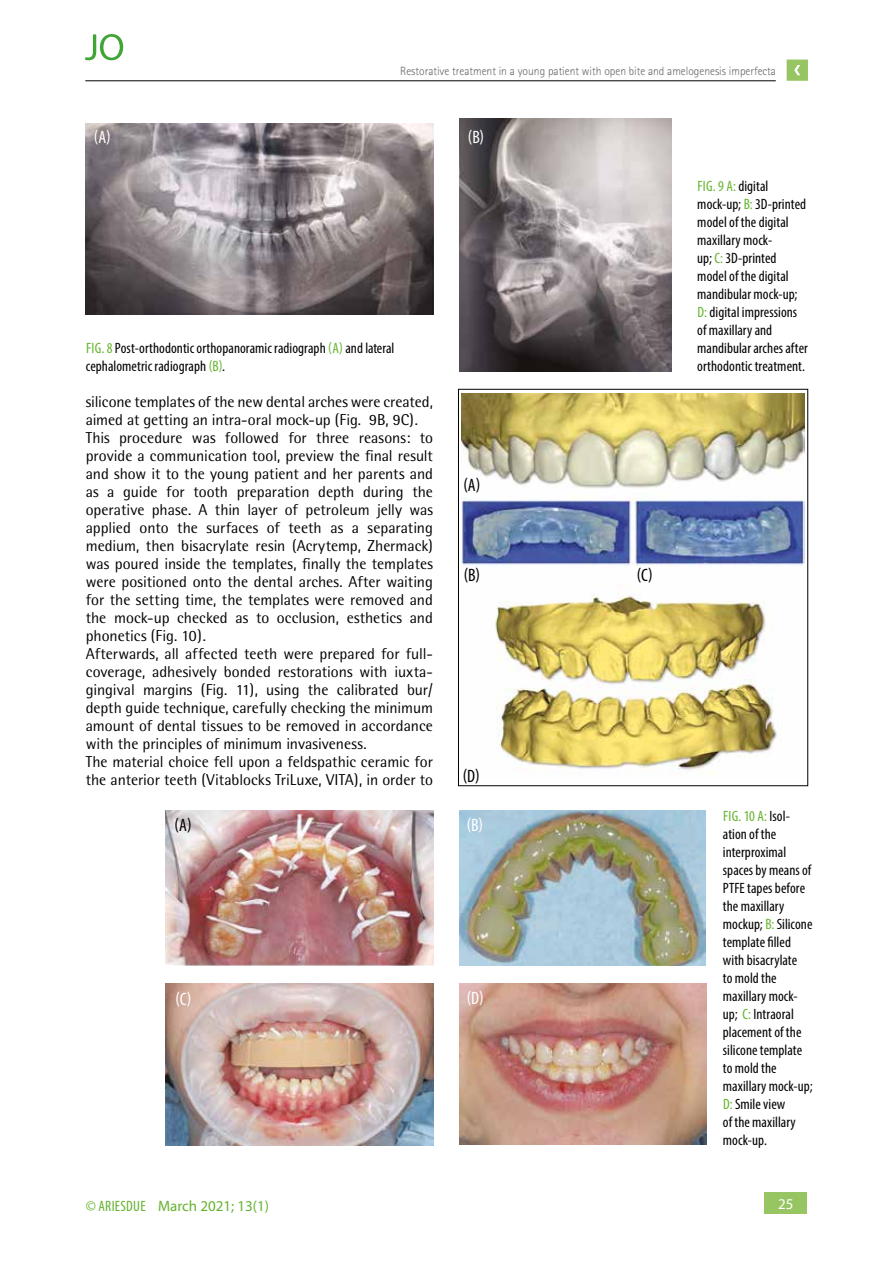
<style>
.page{position:relative;width:893px;height:1263px;background:#fff}
.page>*{position:absolute;margin:0;border:0;box-sizing:border-box;transform-origin:0 0}
.t1{font:condensed 18px "Myriad Pro";color:#fff}
.t2{font:condensed 18px "Myriad Pro";color:#000}
.t3{font:15.75px/18px "Rotis Semi Sans";color:#000}
.t4{font:condensed 15px/18px "Myriad Pro";letter-spacing:.005em;color:#000}
.t5{font:15px "Myriad Pro";color:#65b32e}
.t6{font:15px "Myriad Pro";color:#fff}
.t7{font:300 12px "Rotis Sans Serif";color:#646363;scale:.96 1}
.s1{color:#65b32e}
.s2{font-stretch:condensed}
</style>
<div class="page">
<div style="left:765px;top:1193px;width:42px;height:21px;background:#96c562"></div>
<svg style="left:787px;top:60px;width:21px;height:21px"></svg>
<hr style="left:85px;top:81px;width:691px;height:1px;background:#000">
<svg style="left:85px;top:34px;width:38px;height:26px"></svg>
<img style="left:166px;top:983px;width:268px;height:162px">
<img style="left:460px;top:983px;width:246px;height:162px">
<img style="left:85px;top:123px;width:349px;height:192px">
<img style="left:459px;top:119px;width:213px;height:252px">
<img style="left:462px;top:394px;width:342px;height:380px">
<div style="left:458px;top:389px;width:350px;height:397px;border:1px solid #000"></div>
<img style="left:166px;top:810px;width:268px;height:155px">
<img style="left:460px;top:810px;width:246px;height:155px">
<p class="t7" style="left:400px;top:64px;width:393px">Restorative treatment in a young patient with open bite and amelogenesis imperfecta</p>
<p class="t1" style="left:94px;top:126px;width:19px">(A)</p>
<p class="t1" style="left:468px;top:126px;width:18px">(B)</p>
<p class="t4" style="left:86px;top:339px;width:310px"><span class="s1">FIG. 8</span> Post-orthodontic orthopanoramic radiograph <span class="s1">(A)</span> and lateral cephalometric radiograph <span class="s1">(B)</span>.</p>
<p class="t3" style="left:86px;top:393px;width:349px">silicone templates of the new dental arches were created, aimed at getting an intra-oral mock-up (Fig. 9B, 9C).<br>This procedure was followed for three reasons: to provide a communication tool, preview the final result and show it to the young patient and her parents and as a guide for tooth preparation depth during the operative phase. A thin layer of petroleum jelly was applied onto the surfaces of teeth as a separating medium, then bisacrylate resin (Acrytemp, Zhermack) was poured inside the templates, finally the templates were positioned onto the dental arches. After waiting for the setting time, the templates were removed and the mock-up checked as to occlusion, esthetics and phonetics (Fig. 10).<br>Afterwards, all affected teeth were prepared for full&shy;coverage, adhesively bonded restorations with iuxta&shy;gingival margins (Fig. 11), using the calibrated bur/ depth guide technique, carefully checking the minimum amount of dental tissues to be removed in accordance with the principles of minimum invasiveness.<br>The material choice fell upon a feldspathic ceramic for the anterior teeth (Vitablocks TriLuxe, VITA), in order to</p>
<p class="t2" style="left:175px;top:814px;width:19px">(A)</p>
<p class="t2" style="left:463px;top:474px;width:19px">(A)</p>
<p class="t2" style="left:464px;top:564px;width:18px">(B)</p>
<p class="t2" style="left:637px;top:564px;width:17px">(C)</p>
<p class="t2" style="left:463px;top:765px;width:18px">(D)</p>
<p class="t1" style="left:467px;top:814px;width:18px">(B)</p>
<p class="t1" style="left:176px;top:989px;width:17px">(C)</p>
<p class="t1" style="left:467px;top:987px;width:18px">(D)</p>
<p class="t5" style="left:86px;top:1196px;width:185px"><span class="s2">© ARIESDUE</span> March 2021; 13(1)</p>
<p class="t4" style="left:697px;top:177px;width:112px"><span class="s1">FIG. 9 A:</span> digital mock-up; <span class="s1">B:</span> 3D-printed model of the digital maxillary mock-<br>up; <span class="s1">C:</span> 3D-printed model of the digital mandibular mock-up;<br><span class="s1">D:</span> digital impressions of maxillary and mandibular arches after orthodontic treatment.</p>
<p class="t4" style="left:723px;top:807px;width:91px"><span class="s1">FIG. 10 A:</span> Isol&shy;ation of the interproximal spaces by means of<br>PTFE tapes before the maxillary mockup; <span class="s1">B:</span> Silicone template filled with bisacrylate<br>to mold the maxillary mock&shy;up; <span class="s1">C:</span> Intraoral placement of the silicone template to mold the maxillary mock-up;<br><span class="s1">D:</span> Smile view<br>of the maxillary mock-up.</p>
<p class="t6" style="left:778px;top:1195px;width:17px">25</p>
</div>
